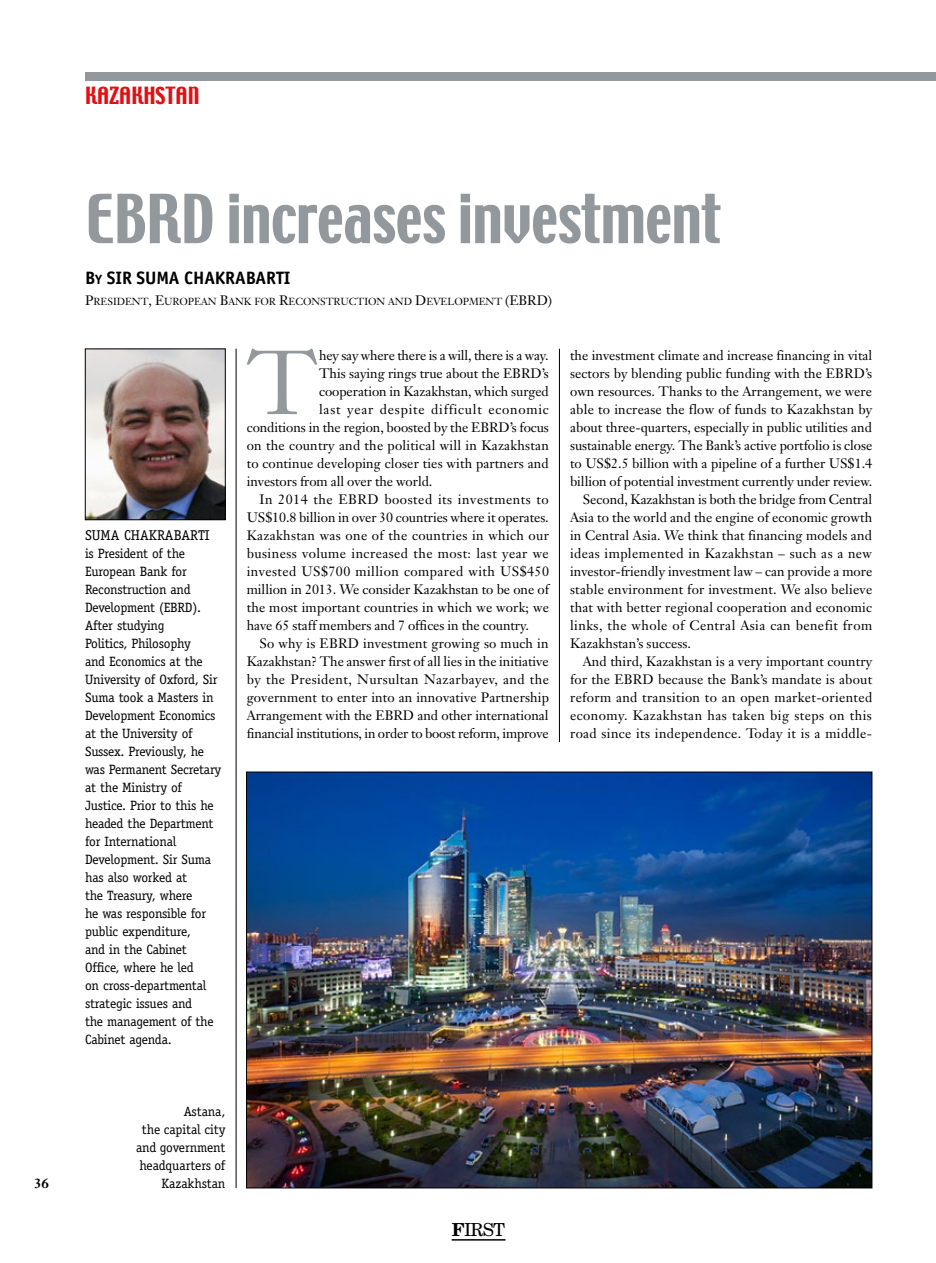
<style>
.page{position:relative;width:936px;height:1263px;background:#fff}
.page>*{position:absolute;margin:0;border:0;box-sizing:border-box;transform-origin:0 0}
.t1{font:89.25px "Janson Text";color:#92989c}
.t2{font:60px "Techno";letter-spacing:-.005em;color:#92989c}
.t3{font:21px "Techno";color:#e30f13}
.t4{font:700 18px "Officina Sans";letter-spacing:-.005em;color:#000}
.t5{font:18px "New Century Schlbk";color:#000}
.t6{font:14.25px "Officina Serif";color:#000}
.t7{font:13.5px "Janson Text";letter-spacing:.005em;color:#000}
.t8{font:13.5px/18px "Officina Serif";letter-spacing:-.015em;color:#000}
.t9{font:13.5px "Janson Text";letter-spacing:.03em;color:#000}
.t10{font:13.5px "Janson Text";letter-spacing:.025em;color:#000}
.t11{font:13.5px "Janson Text";letter-spacing:-.015em;color:#000}
.t12{font:13.5px "Janson Text";letter-spacing:.04em;color:#000}
.t13{font:13.5px "Janson Text";letter-spacing:.055em;color:#000}
.t14{font:700 13.5px "Janson Text";color:#000}
.t15{font:10.2px "Janson Text";letter-spacing:-.005em;color:#000}
.s1{font-style:inherit}
.s2{font-size:13.5px}
.s3{font-weight:700}
</style>
<div class="page">
<img style="left:87px;top:351px;width:136px;height:167px">
<div style="left:85px;top:349px;width:140px;height:171px;border:1px solid #000"></div>
<hr style="left:236px;top:349px;width:1px;height:839px;background:#000">
<hr style="left:559px;top:349px;width:1px;height:393px;background:#000">
<div style="left:85px;top:72px;width:850px;height:9px;background:#92989c"></div>
<hr style="left:451px;top:1239px;width:54px;height:1px;background:#000">
<img style="left:248px;top:774px;width:622px;height:412px">
<p class="t14" style="left:34px;top:1174px;width:17px">36</p>
<h3 class="t3" style="left:85px;top:81px;width:116px">KAZAKHSTAN</h3>
<h2 class="t2" style="left:85px;top:178px;width:637px">EBRD increases investment</h2>
<h3 class="t4" style="left:85px;top:267px;width:207px"><span class="s1">B</span><span class="s2">y</span> SIR SUMA CHAKRABARTI</h3>
<p class="t15" style="left:85px;top:295px;width:468px"><span class="s2">P</span>RESIDENT<span class="s2">, E</span>UROPEAN <span class="s2">B</span>ANK FOR <span class="s2">R</span>ECONSTRUCTION AND <span class="s2">D</span>EVELOPMENT <span class="s2">(EBRD)</span></p>
<p class="t6" style="left:85px;top:527px;width:126px">SUMA CHAKRABARTI</p>
<p class="t8" style="left:85px;top:544px;width:138px">is President of the<br>European Bank for<br>Reconstruction and<br>Development (EBRD).<br>After studying<br>Politics, Philosophy<br>and Economics at the<br>University of Oxford, Sir<br>Suma took a Masters in<br>Development Economics at the University of<br>Sussex. Previously, he was Permanent Secretary at the Ministry of<br>Justice. Prior to this he headed the Department for International<br>Development. Sir Suma has also worked at<br>the Treasury, where<br>he was responsible for public expenditure,<br>and in the Cabinet<br>Office, where he led<br>on cross-departmental strategic issues and<br>the management of the<br>Cabinet agenda.</p>
<h1 class="t1" style="left:247px;top:326px;width:71px">T</h1>
<p class="t11" style="left:319px;top:347px;width:231px">hey say where there is a will, there is a way.</p>
<p class="t7" style="left:319px;top:365px;width:231px">This saying rings true about the EBRD’s</p>
<p class="t7" style="left:319px;top:383px;width:231px">cooperation in Kazakhstan, which surged</p>
<p class="t13" style="left:319px;top:401px;width:231px">last year despite difficult economic</p>
<p class="t7" style="left:247px;top:419px;width:304px">conditions in the region, boosted by the EBRD’s focus</p>
<p class="t7" style="left:247px;top:437px;width:303px">on the country and the political will in Kazakhstan</p>
<p class="t7" style="left:247px;top:455px;width:303px">to continue developing closer ties with partners and</p>
<p class="t7" style="left:247px;top:473px;width:187px">investors from all over the world.</p>
<p class="t12" style="left:259px;top:491px;width:291px">In 2014 the EBRD boosted its investments to</p>
<p class="t7" style="left:247px;top:509px;width:303px">US$10.8 billion in over 30 countries where it operates.</p>
<p class="t10" style="left:247px;top:527px;width:304px">Kazakhstan was one of the countries in which our</p>
<p class="t9" style="left:247px;top:545px;width:303px">business volume increased the most: last year we</p>
<p class="t9" style="left:247px;top:563px;width:304px">invested US$700 million compared with US$450</p>
<p class="t7" style="left:247px;top:581px;width:304px">million in 2013. We consider Kazakhstan to be one of</p>
<p class="t7" style="left:247px;top:599px;width:304px">the most important countries in which we work; we</p>
<p class="t7" style="left:247px;top:617px;width:284px">have 65 staff members and 7 offices in the country.</p>
<p class="t7" style="left:259px;top:635px;width:291px">So why is EBRD investment growing so much in</p>
<p class="t7" style="left:247px;top:653px;width:303px">Kazakhstan? The answer first of all lies in the initiative</p>
<p class="t9" style="left:247px;top:671px;width:304px">by the President, Nursultan Nazarbayev, and the</p>
<p class="t7" style="left:247px;top:689px;width:304px">government to enter into an innovative Partnership</p>
<p class="t7" style="left:247px;top:707px;width:303px">Arrangement with the EBRD and other international</p>
<p class="t11" style="left:247px;top:725px;width:303px">financial institutions, in order to boost reform, improve</p>
<p class="t7" style="left:570px;top:347px;width:304px">the investment climate and increase financing in vital</p>
<p class="t7" style="left:570px;top:365px;width:303px">sectors by blending public funding with the EBRD’s</p>
<p class="t7" style="left:570px;top:383px;width:303px">own resources. Thanks to the Arrangement, we were</p>
<p class="t7" style="left:570px;top:401px;width:304px">able to increase the flow of funds to Kazakhstan by</p>
<p class="t7" style="left:570px;top:419px;width:303px">about three-quarters, especially in public utilities and</p>
<p class="t7" style="left:570px;top:437px;width:304px">sustainable energy. The Bank’s active portfolio is close</p>
<p class="t7" style="left:570px;top:455px;width:303px">to US$2.5 billion with a pipeline of a further US$1.4</p>
<p class="t7" style="left:570px;top:473px;width:304px">billion of potential investment currently under review.</p>
<p class="t7" style="left:583px;top:491px;width:291px">Second, Kazakhstan is both the bridge from Central</p>
<p class="t7" style="left:570px;top:509px;width:304px">Asia to the world and the engine of economic growth</p>
<p class="t7" style="left:570px;top:527px;width:303px">in Central Asia. We think that financing models and</p>
<p class="t9" style="left:570px;top:545px;width:303px">ideas implemented in Kazakhstan – such as a new</p>
<p class="t7" style="left:570px;top:563px;width:304px">investor-friendly investment law – can provide a more</p>
<p class="t7" style="left:570px;top:581px;width:303px">stable environment for investment. We also believe</p>
<p class="t7" style="left:570px;top:599px;width:303px">that with better regional cooperation and economic</p>
<p class="t9" style="left:570px;top:617px;width:303px">links, the whole of Central Asia can benefit from</p>
<p class="t7" style="left:570px;top:635px;width:122px">Kazakhstan’s success.</p>
<p class="t7" style="left:583px;top:653px;width:291px">And third, Kazakhstan is a very important country</p>
<p class="t7" style="left:570px;top:671px;width:303px">for the EBRD because the Bank’s mandate is about</p>
<p class="t10" style="left:570px;top:689px;width:303px">reform and transition to an open market-oriented</p>
<p class="t9" style="left:570px;top:707px;width:303px">economy. Kazakhstan has taken big steps on this</p>
<p class="t10" style="left:570px;top:725px;width:303px">road since its independence. Today it is a middle-</p>
<p class="t8" style="left:136px;top:1102px;width:91px;text-align:right">Astana,<br>the capital city and government headquarters of<br>Kazakhstan</p>
<h3 class="t5" style="left:452px;top:1218px;width:55px"><span class="s3">F</span>IRST</h3>
</div>
